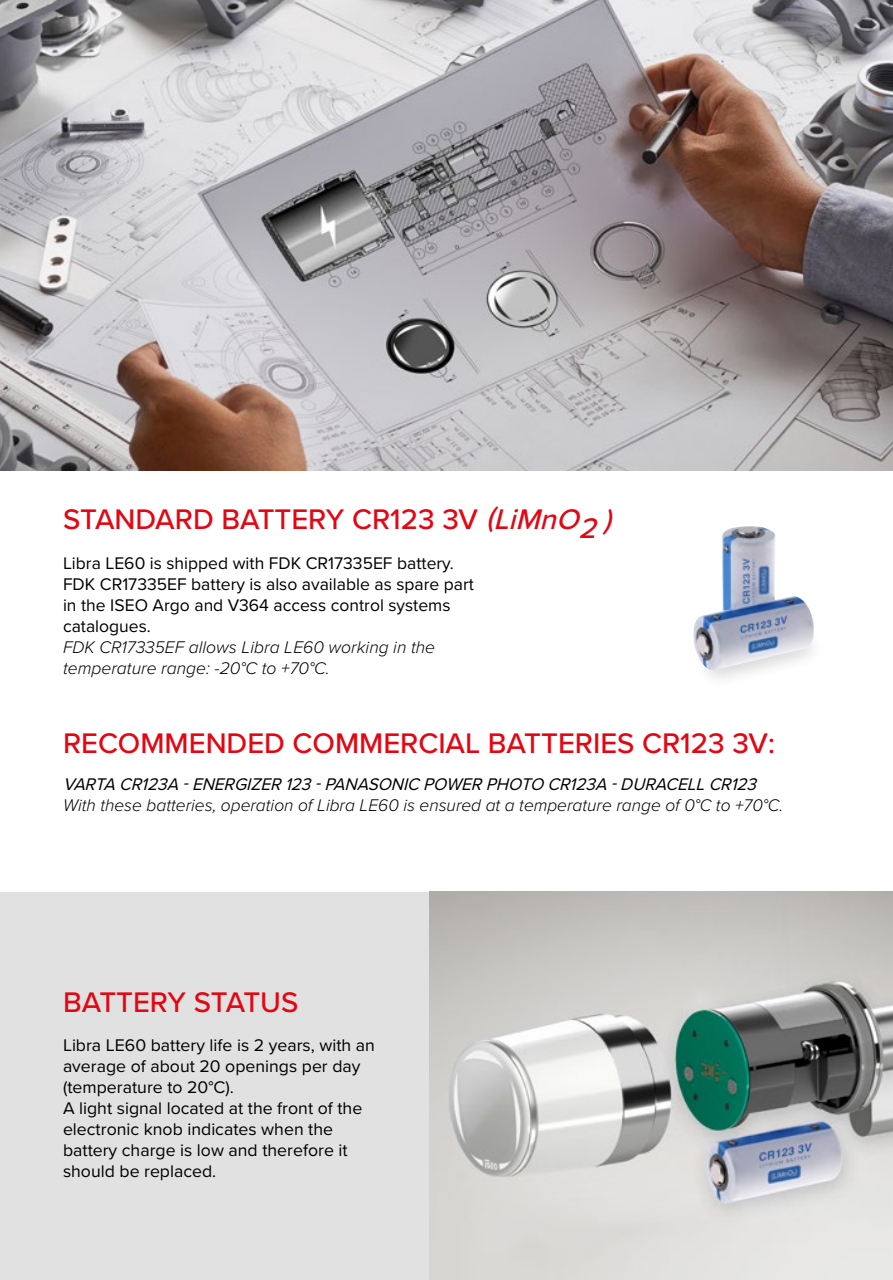
<style>
.page{position:relative;width:893px;height:1280px;background:#fff}
.page>*{position:absolute;margin:0;border:0;box-sizing:border-box;transform-origin:0 0}
.t1{font:500 29.4px "Proxima Nova";color:#e30613}
.t2{font:17.5px/21px "Proxima Nova";color:#000}
.t3{font:italic 300 17.5px/21px "Proxima Nova";color:#000}
.t4{font:italic 17.5px "Proxima Nova";color:#000}
.s1{font-style:italic}
</style>
<div class="page">
<img style="left:0;top:0;width:893px;height:470px">
<div style="left:0;top:892px;width:893px;height:388px;background:#e1e1e1"></div>
<img style="left:429px;top:891px;width:464px;height:389px">
<div style="left:693px;top:627px;width:133px;height:63px;background:#000;opacity:.16"></div>
<svg style="left:816px;top:632px;width:7px;height:36px"></svg>
<img style="left:693px;top:526px;width:123px;height:145px">
<h1 class="t1" style="left:63px;top:497px;width:560px">STANDARD BATTERY CR123 3V <span class="s1">(LiMnO2)</span></h1>
<p class="t2" style="left:63px;top:552px;width:413px">Libra LE60 is shipped with FDK CR17335EF battery.<br>FDK CR17335EF battery is also available as spare part in the ISEO Argo and V364 access control systems catalogues.</p>
<p class="t3" style="left:63px;top:636px;width:374px">FDK CR17335EF allows Libra LE60 working in the temperature range: -20°C to +70°C.</p>
<h1 class="t1" style="left:63px;top:722px;width:714px">RECOMMENDED COMMERCIAL BATTERIES CR123 3V:</h1>
<p class="t4" style="left:63px;top:771px;width:701px">VARTACR123A-ENERGIZER123-PANASONIC POWERPHOTO CR123A-DURACELLCR123</p>
<p class="t3" style="left:63px;top:794px;width:722px">With these batteries, operation of Libra LE60 is ensured at a temperature range of 0°C to +70°C.</p>
<h1 class="t1" style="left:63px;top:980px;width:237px">BATTERY STATUS</h1>
<p class="t2" style="left:63px;top:1033px;width:313px">Libra LE60 battery life is 2 years, with an average of about 20 openings per day (temperature to 20°C).<br>A light signal located at the front of the electronic knob indicates when the battery charge is low and therefore it should be replaced.</p>
</div>
